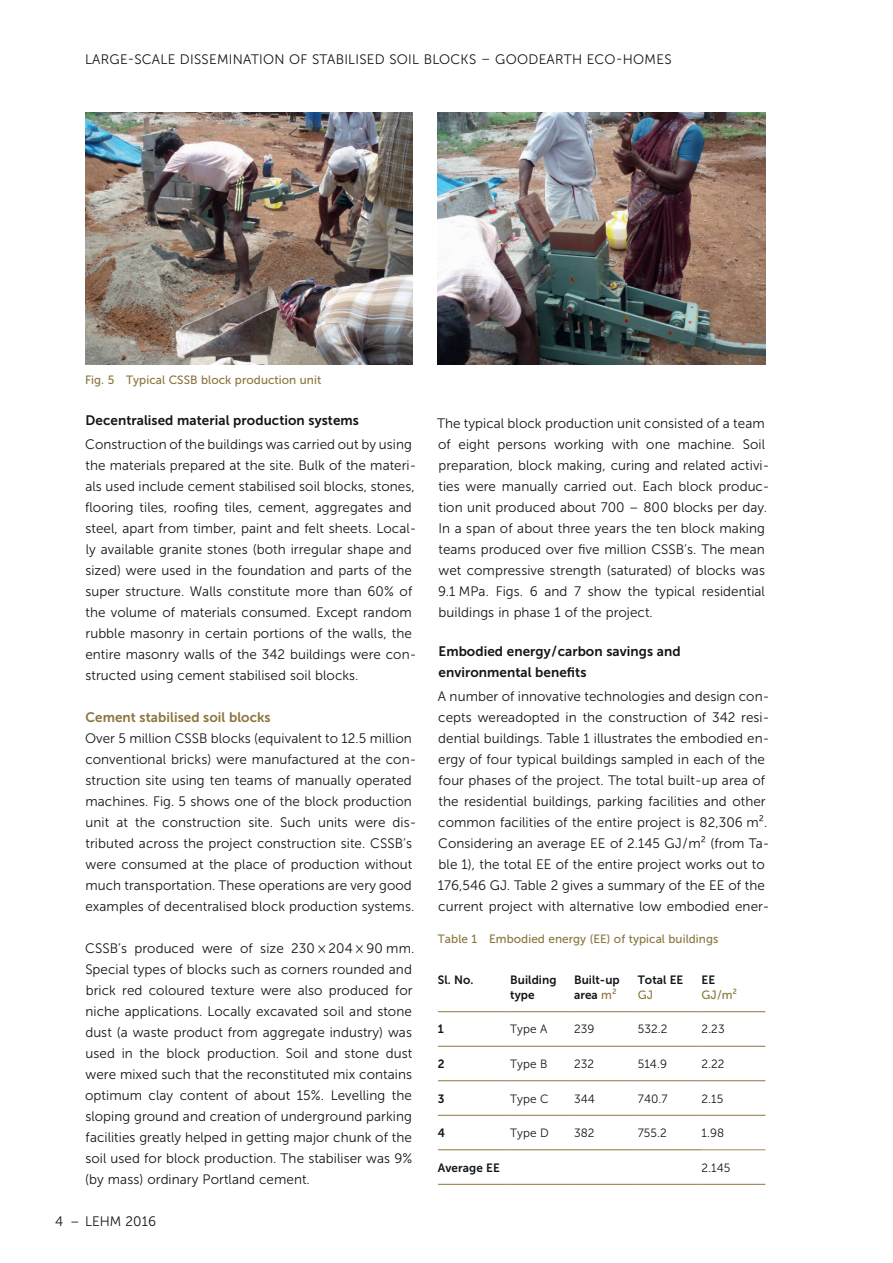
<style>
.page{position:relative;width:893px;height:1263px;background:#fff}
.page>*{position:absolute;margin:0;border:0;box-sizing:border-box;transform-origin:0 0}
.t1{font:13.65px/21px "Museo Sans 300";letter-spacing:.005em;color:#121617}
.t2{font:13.65px/21px "Museo Sans 700";letter-spacing:.005em;color:#121617}
.t3{font:13.65px "Museo Sans 700";letter-spacing:.005em;color:#8b753c}
.t4{font:12px "Museo Sans 500";letter-spacing:.005em;color:#8b753c}
.t5{font:12px "Museo Sans 300";letter-spacing:.005em;color:#121617}
.t6{font:12px/15px "Museo Sans 700";letter-spacing:.005em;color:#121617}
.s1{font-family:"Museo Sans 500";color:#8b753c}
</style>
<div class="page">
<hr style="left:438px;top:1011px;width:72px;height:1px;background:#8b753c">
<hr style="left:510px;top:1011px;width:64px;height:1px;background:#8b753c">
<hr style="left:574px;top:1011px;width:64px;height:1px;background:#8b753c">
<hr style="left:638px;top:1011px;width:64px;height:1px;background:#8b753c">
<hr style="left:702px;top:1011px;width:63px;height:1px;background:#8b753c">
<hr style="left:438px;top:1046px;width:72px;height:1px;background:#8b753c">
<hr style="left:510px;top:1046px;width:64px;height:1px;background:#8b753c">
<hr style="left:574px;top:1046px;width:64px;height:1px;background:#8b753c">
<hr style="left:638px;top:1046px;width:64px;height:1px;background:#8b753c">
<hr style="left:702px;top:1046px;width:63px;height:1px;background:#8b753c">
<hr style="left:438px;top:1080px;width:72px;height:1px;background:#8b753c">
<hr style="left:510px;top:1080px;width:64px;height:1px;background:#8b753c">
<hr style="left:574px;top:1080px;width:64px;height:1px;background:#8b753c">
<hr style="left:638px;top:1080px;width:64px;height:1px;background:#8b753c">
<hr style="left:702px;top:1080px;width:63px;height:1px;background:#8b753c">
<hr style="left:438px;top:1115px;width:72px;height:1px;background:#8b753c">
<hr style="left:510px;top:1115px;width:64px;height:1px;background:#8b753c">
<hr style="left:574px;top:1115px;width:64px;height:1px;background:#8b753c">
<hr style="left:638px;top:1115px;width:64px;height:1px;background:#8b753c">
<hr style="left:702px;top:1115px;width:63px;height:1px;background:#8b753c">
<hr style="left:438px;top:1149px;width:72px;height:1px;background:#8b753c">
<hr style="left:510px;top:1149px;width:64px;height:1px;background:#8b753c">
<hr style="left:574px;top:1149px;width:64px;height:1px;background:#8b753c">
<hr style="left:638px;top:1149px;width:64px;height:1px;background:#8b753c">
<hr style="left:438px;top:1184px;width:72px;height:1px;background:#8b753c">
<hr style="left:510px;top:1184px;width:64px;height:1px;background:#8b753c">
<hr style="left:574px;top:1184px;width:64px;height:1px;background:#8b753c">
<hr style="left:638px;top:1184px;width:64px;height:1px;background:#8b753c">
<hr style="left:702px;top:1184px;width:63px;height:1px;background:#8b753c">
<hr style="left:702px;top:1149px;width:63px;height:1px;background:#a08c5b">
<img style="left:85px;top:112px;width:327px;height:252px">
<img style="left:438px;top:113px;width:327px;height:251px">
<p class="t1" style="left:85px;top:49px;width:588px">LARGE-SCALE DISSEMINATION OF STABILISED SOIL BLOCKS – GOODEARTH ECO-HOMES</p>
<p class="t4" style="left:85px;top:373px;width:238px">Fig. 5 Typical CSSB block production unit</p>
<p class="t2" style="left:86px;top:409px;width:275px">Decentralised material production systems</p>
<p class="t1" style="left:85px;top:433px;width:333px">Construction of the buildings was carried out by using the materials prepared at the site. Bulk of the materi&shy;als used include cement stabilised soil blocks, stones, flooring tiles, roofing tiles, cement, aggregates and steel, apart from timber, paint and felt sheets. Local&shy;ly available granite stones (both irregular shape and sized) were used in the foundation and parts of the super structure. Walls constitute more than 60 % of the volume of materials consumed. Except random rubble masonry in certain portions of the walls, the entire masonry walls of the 342 buildings were con&shy;structed using cement stabilised soil blocks.</p>
<p class="t3" style="left:85px;top:709px;width:187px">Cement stabilised soil blocks</p>
<p class="t1" style="left:85px;top:727px;width:333px">Over 5 million CSSB blocks (equivalent to 12.5 million conventional bricks) were manufactured at the con&shy;struction site using ten teams of manually operated machines. Fig. 5 shows one of the block production unit at the construction site. Such units were dis&shy;tributed across the project construction site. CSSB’s were consumed at the place of production without much transportation. These operations are very good examples of decentralised block production systems.</p>
<p class="t1" style="left:85px;top:937px;width:331px">CSSB’s produced were of size 230 × 204 × 90 mm.<br>Special types of blocks such as corners rounded and brick red coloured texture were also produced for niche applications. Locally excavated soil and stone dust (a waste product from aggregate industry) was used in the block production. Soil and stone dust were mixed such that the reconstituted mix contains optimum clay content of about 15 %. Levelling the sloping ground and creation of underground parking facilities greatly helped in getting major chunk of the soil used for block production. The stabiliser was 9 % (by mass) ordinary Portland cement.</p>
<p class="t1" style="left:55px;top:1210px;width:102px">4 – LEHM 2016</p>
<p class="t1" style="left:437px;top:412px;width:334px">The typical block production unit consisted of a team of eight persons working with one machine. Soil preparation, block making, curing and related activi&shy;ties were manually carried out. Each block produc&shy;tion unit produced about 700 – 800 blocks per day.<br>In a span of about three years the ten block making teams produced over five million CSSB’s. The mean wet compressive strength (saturated) of blocks was 9.1 MPa. Figs. 6 and 7 show the typical residential buildings in phase 1 of the project.</p>
<p class="t2" style="left:438px;top:640px;width:244px">Embodied energy/carbon savings and environmental benefits</p>
<p class="t1" style="left:438px;top:685px;width:333px">A number of innovative technologies and design con&shy;cepts wereadopted in the construction of 342 resi&shy;dential buildings. Table 1 illustrates the embodied en&shy;ergy of four typical buildings sampled in each of the four phases of the project. The total built-up area of the residential buildings, parking facilities and other common facilities of the entire project is 82,306 m².<br>Considering an average EE of 2.145 GJ/m² (from Ta&shy;ble 1), the total EE of the entire project works out to 176,546 GJ. Table 2 gives a summary of the EE of the current project with alternative low embodied ener-</p>
<p class="t4" style="left:438px;top:933px;width:282px">Table 1 Embodied energy (EE) of typical buildings</p>
<p class="t6" style="left:438px;top:972px;width:37px">Sl. No.</p>
<p class="t6" style="left:510px;top:972px;width:48px">Building type</p>
<p class="t6" style="left:574px;top:972px;width:47px">Built-up area <span class="s1">m²</span></p>
<p class="t6" style="left:638px;top:972px;width:47px">Total EE</p>
<p class="t4" style="left:638px;top:988px;width:17px">GJ</p>
<p class="t6" style="left:702px;top:972px;width:15px">EE</p>
<p class="t4" style="left:702px;top:988px;width:37px">GJ/m²</p>
<p class="t6" style="left:438px;top:1022px;width:8px">1</p>
<p class="t5" style="left:510px;top:1023px;width:39px">Type A</p>
<p class="t5" style="left:574px;top:1023px;width:22px">239</p>
<p class="t5" style="left:638px;top:1023px;width:31px">532.2</p>
<p class="t5" style="left:702px;top:1023px;width:24px">2.23</p>
<p class="t6" style="left:438px;top:1056px;width:8px">2</p>
<p class="t5" style="left:510px;top:1057px;width:39px">Type B</p>
<p class="t5" style="left:574px;top:1057px;width:22px">232</p>
<p class="t5" style="left:638px;top:1057px;width:31px">514.9</p>
<p class="t5" style="left:702px;top:1057px;width:25px">2.22</p>
<p class="t6" style="left:438px;top:1091px;width:8px">3</p>
<p class="t5" style="left:510px;top:1092px;width:40px">Type C</p>
<p class="t5" style="left:574px;top:1092px;width:22px">344</p>
<p class="t5" style="left:638px;top:1092px;width:31px">740.7</p>
<p class="t5" style="left:702px;top:1092px;width:23px">2.15</p>
<p class="t6" style="left:438px;top:1125px;width:9px">4</p>
<p class="t5" style="left:510px;top:1126px;width:40px">Type D</p>
<p class="t5" style="left:574px;top:1126px;width:22px">382</p>
<p class="t5" style="left:638px;top:1126px;width:31px">755.2</p>
<p class="t5" style="left:702px;top:1126px;width:24px">1.98</p>
<p class="t6" style="left:438px;top:1160px;width:63px">Average EE</p>
<p class="t5" style="left:702px;top:1161px;width:30px">2.145</p>
</div>
